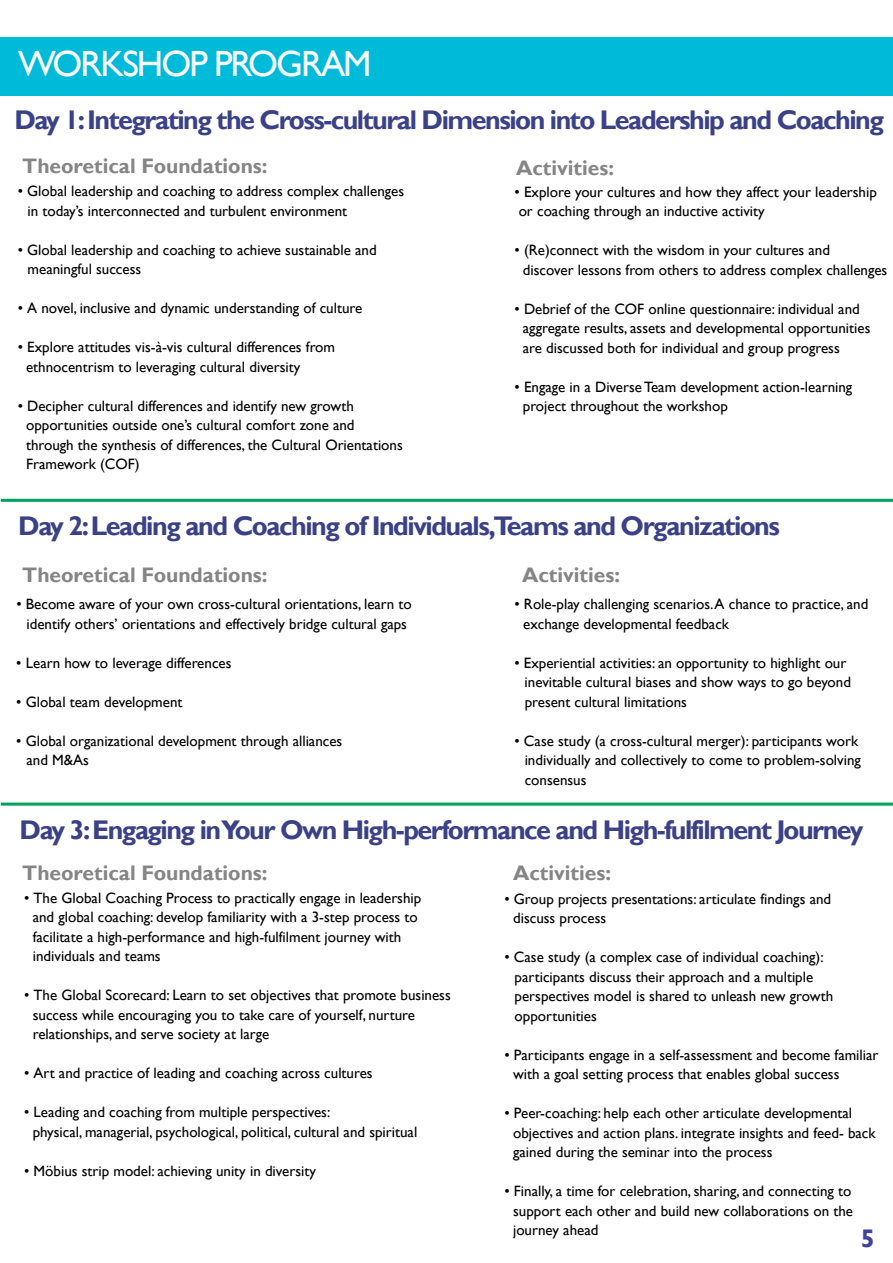
<style>
.page{position:relative;width:893px;height:1263px;background:#fff}
.page>*{position:absolute;margin:0;border:0;box-sizing:border-box;transform-origin:0 0}
.t1{font:36.45px "Gill Sans";letter-spacing:-.055em;color:#f9fafa}
.t2{font:700 27px "Gill Sans";letter-spacing:-.055em;color:#3b4187}
.t3{font:700 25.5px "Gill Sans";color:#3f42a1}
.t4{font:700 21px "Gill Sans";color:#858585}
.t5{font:15px/19.5px "Gill Sans";color:#000}
</style>
<div class="page">
<hr style="left:1px;top:499px;width:892px;height:3px;background:#00a25c">
<svg style="left:1px;top:802px;width:892px;height:4px;background:#3cb782"></svg>
<div style="left:0;top:37px;width:893px;height:58px;background:#00bada"></div>
<h1 class="t1" style="left:18px;top:43px;width:355px">WORKSHOP PROGRAM</h1>
<h2 class="t2" style="left:14px;top:103px;width:871px">Day 1:Integrating the Cross-cultural Dimension into Leadership and Coaching</h2>
<h3 class="t4" style="left:22px;top:153px;width:247px">Theoretical Foundations:</h3>
<p class="t5" style="left:28px;top:182px;width:378px;text-indent:-10px">• Global leadership and coaching to address complex challenges in today’s interconnected and turbulent environment</p>
<p class="t5" style="left:28px;top:240px;width:351px;text-indent:-10px">• Global leadership and coaching to achieve sustainable and meaningful success</p>
<p class="t5" style="left:18px;top:299px;width:346px">• A novel, inclusive and dynamic understanding of culture</p>
<p class="t5" style="left:26px;top:338px;width:310px;text-indent:-8px">• Explore attitudes vis-à-vis cultural differences from ethnocentrism to leveraging cultural diversity</p>
<p class="t5" style="left:26px;top:396px;width:378px;text-indent:-8px">• Decipher cultural differences and identify new growth opportunities outside one’s cultural comfort zone and through the synthesis of differences, the Cultural Orientations Framework (COF)</p>
<h3 class="t4" style="left:516px;top:156px;width:99px">Activities:</h3>
<p class="t5" style="left:514px;top:182px;width:364px">• Explore your cultures and how they affect your leadership or coaching through an inductive activity</p>
<p class="t5" style="left:523px;top:241px;width:366px;text-indent:-8px">• (Re)connect with the wisdom in your cultures and<br>discover lessons from others to address complex challenges</p>
<p class="t5" style="left:523px;top:299px;width:349px;text-indent:-8px">• Debrief of the COF online questionnaire: individual and aggregate results, assets and developmental opportunities are discussed both for individual and group progress</p>
<p class="t5" style="left:523px;top:377px;width:331px;text-indent:-8px">• Engage in a Diverse Team development action-learning project throughout the workshop</p>
<h2 class="t2" style="left:18px;top:509px;width:763px">Day 2:Leading and Coaching of Individuals,Teams and Organizations</h2>
<h3 class="t4" style="left:22px;top:562px;width:247px">Theoretical Foundations:</h3>
<p class="t5" style="left:16px;top:594px;width:397px;text-align:center">• Become aware of your own cross-cultural orientations, learn to identify others’ orientations and effectively bridge cultural gaps</p>
<p class="t5" style="left:16px;top:653px;width:217px">• Learn how to leverage differences</p>
<p class="t5" style="left:16px;top:692px;width:168px">• Global team development</p>
<p class="t5" style="left:26px;top:731px;width:317px;text-indent:-10px">• Global organizational development through alliances and M&amp;As</p>
<h3 class="t4" style="left:522px;top:562px;width:99px">Activities:</h3>
<p class="t5" style="left:523px;top:594px;width:347px;text-indent:-9px">• Role-play challenging scenarios.A chance to practice, and exchange developmental feedback</p>
<p class="t5" style="left:525px;top:653px;width:328px;text-indent:-10px">• Experiential activities: an opportunity to highlight our inevitable cultural biases and show ways to go beyond present cultural limitations</p>
<p class="t5" style="left:525px;top:731px;width:338px;text-indent:-10px">• Case study (a cross-cultural merger): participants work individually and collectively to come to problem-solving consensus</p>
<h2 class="t2" style="left:20px;top:813px;width:845px">Day 3: Engaging inYour Own High-performance and High-fulfilment Journey</h2>
<h3 class="t4" style="left:22px;top:860px;width:247px">Theoretical Foundations:</h3>
<h3 class="t4" style="left:513px;top:860px;width:99px">Activities:</h3>
<p class="t5" style="left:33px;top:888px;width:390px;text-indent:-9px">• The Global Coaching Process to practically engage in leadership and global coaching: develop familiarity with a 3-step process to facilitate a high-performance and high-fulfilment journey with individuals and teams</p>
<p class="t5" style="left:33px;top:985px;width:420px;text-indent:-9px">• The Global Scorecard: Learn to set objectives that promote business success while encouraging you to take care of yourself, nurture relationships, and serve society at large</p>
<p class="t5" style="left:24px;top:1063px;width:350px">• Art and practice of leading and coaching across cultures</p>
<p class="t5" style="left:33px;top:1102px;width:386px;text-indent:-9px">• Leading and coaching from multiple perspectives:<br>physical, managerial, psychological, political, cultural and spiritual</p>
<p class="t5" style="left:24px;top:1161px;width:293px">• Möbius strip model: achieving unity in diversity</p>
<p class="t5" style="left:513px;top:889px;width:320px;text-indent:-9px">• Group projects presentations: articulate findings and discuss process</p>
<p class="t5" style="left:515px;top:948px;width:320px;text-indent:-10px">• Case study (a complex case of individual coaching): participants discuss their approach and a multiple perspectives model is shared to unleash new growth opportunities</p>
<p class="t5" style="left:513px;top:1045px;width:367px;text-indent:-9px">• Participants engage in a self-assessment and become familiar with a goal setting process that enables global success</p>
<p class="t5" style="left:513px;top:1104px;width:364px;text-indent:-9px">• Peer-coaching: help each other articulate developmental objectives and action plans. integrate insights and feed- back gained during the seminar into the process</p>
<p class="t5" style="left:513px;top:1182px;width:341px;text-align:justify;text-indent:-9px">• Finally, a time for celebration, sharing, and connecting to support each other and build new collaborations on the journey ahead</p>
<h3 class="t3" style="left:861px;top:1223px;width:16px">5</h3>
</div>
